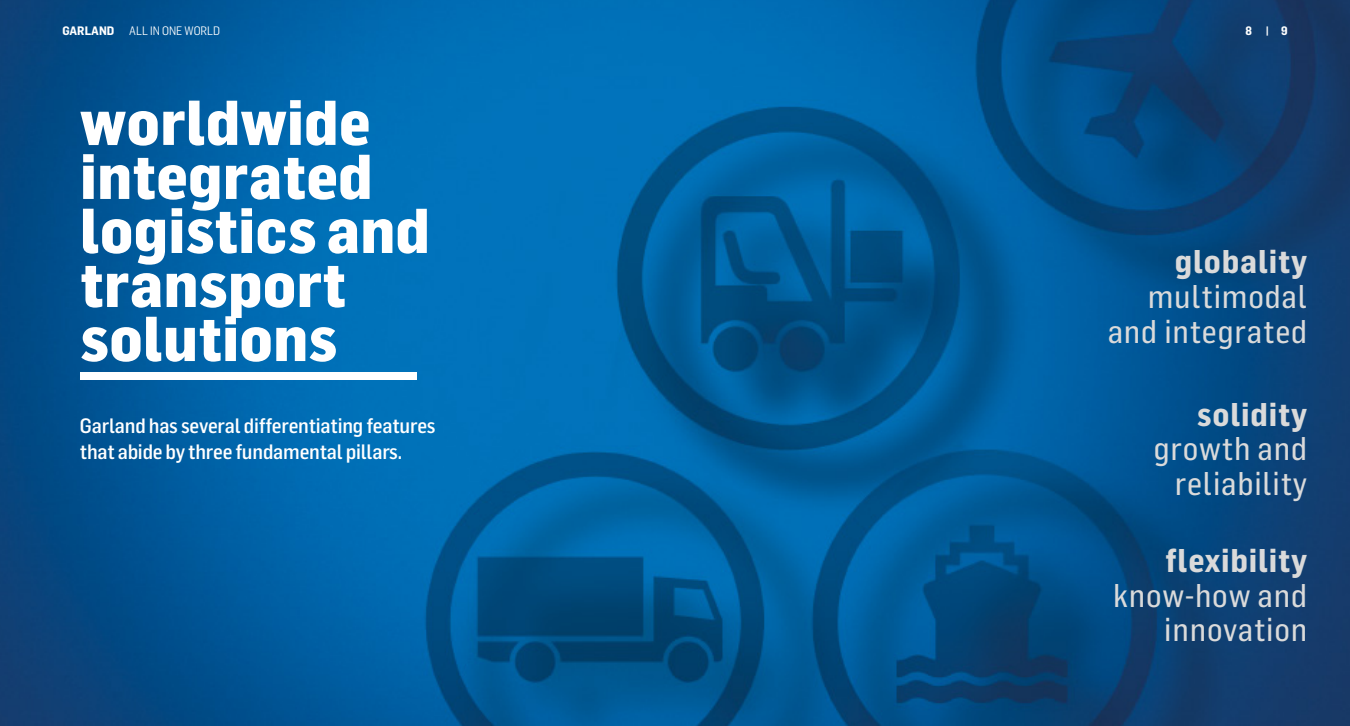
<style>
.page{position:relative;width:1350px;height:726px;background:#fff}
.page>*{position:absolute;margin:0;border:0;box-sizing:border-box;transform-origin:0 0}
.t1{font:800 62px/54px "Flama Semicond";color:#fff}
.t2{font:32.2px/34.6px "Flama Semicond Basic";letter-spacing:.025em;color:#dadada;text-align:right}
.t3{font:700 32.2px "Flama Semicond";letter-spacing:.025em;color:#dadada}
.t4{font:500 20.4px/26px "Flama Semicond";letter-spacing:-.01em;color:#fff}
.t5{font:12px "Flama Semicond";color:#fff}
.t6{font:700 12px "Flama Semicond";color:#fff}
</style>
<div class="page">
<img style="left:0;top:0;width:1349px;height:726px">
<div style="left:80px;top:373px;width:336px;height:7px;background:#fff"></div>
<p class="t6" style="left:62px;top:24px;width:53px">GARLAND</p>
<p class="t5" style="left:129px;top:24px;width:92px">ALL IN ONE WORLD</p>
<p class="t6" style="left:1245px;top:24px;width:44px">8 | 9</p>
<h1 class="t1" style="left:80px;top:95px;width:352px">worldwide integrated logistics and transport solutions</h1>
<p class="t4" style="left:80px;top:412px;width:357px">Garland has several differentiating features that abide by three fundamental pillars.</p>
<h2 class="t3" style="left:1174px;top:243px;width:134px">globality</h2>
<h2 class="t2" style="left:1107px;top:279px;width:201px">multimodal and integrated</h2>
<h2 class="t3" style="left:1197px;top:395px;width:111px">solidity</h2>
<h2 class="t2" style="left:1153px;top:431px;width:155px">growth and reliability</h2>
<h2 class="t3" style="left:1165px;top:541px;width:143px">flexibility</h2>
<h2 class="t2" style="left:1113px;top:577px;width:195px">know-how and innovation</h2>
</div>
